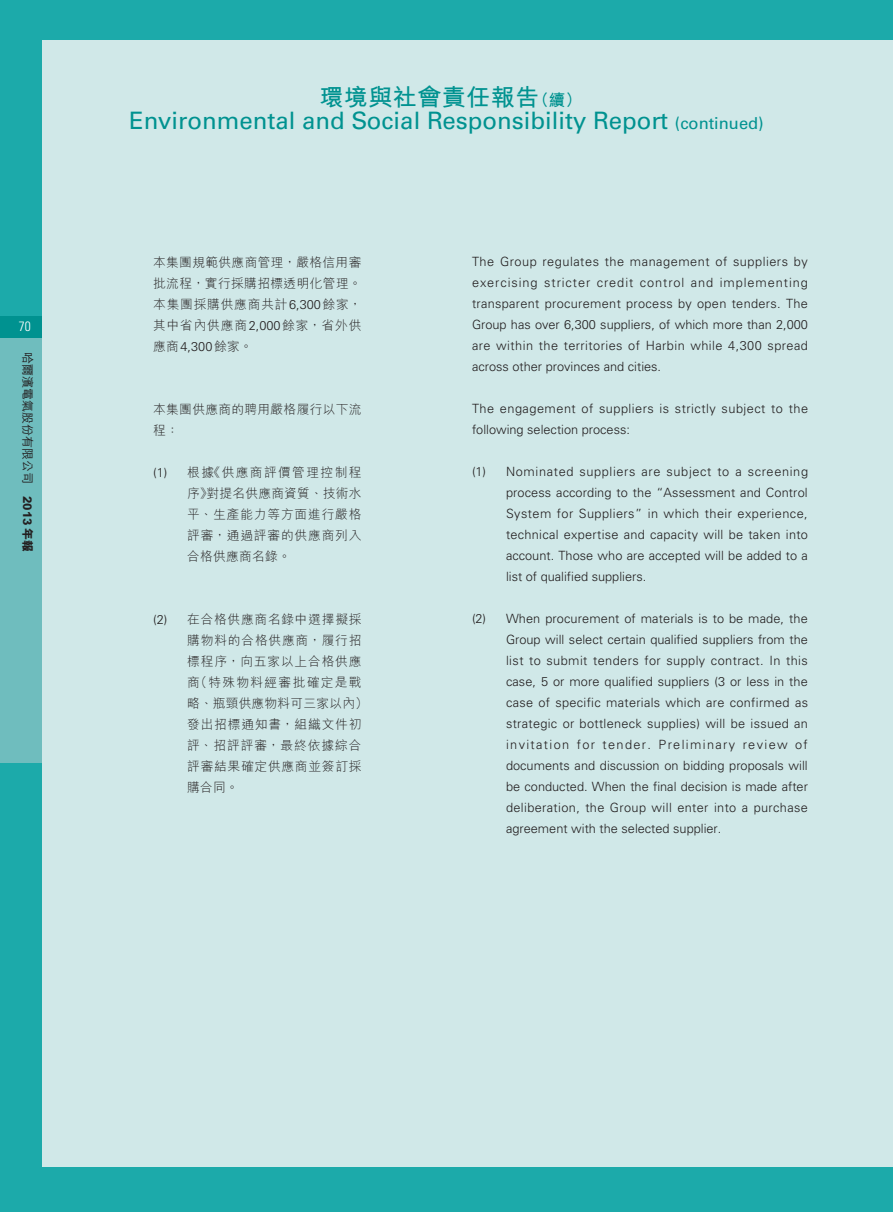
<style>
.page{position:relative;width:893px;height:1212px;background:#1caaaa}
.page>*{position:absolute;margin:0;border:0;box-sizing:border-box;transform-origin:0 0}
.t1{font:24px "Univers LT Std";color:#009290}
.t2{font:700 24px "M Hei HK";letter-spacing:.02em;color:#009290}
.t3{font:300 condensed 13.5px "Univers LT Std";color:#fff}
.t4{font:300 12.75px/21px "Univers LT Std";color:#231f20;text-align:justify}
.t5{font:300 12.75px/21px "M Hei HK";letter-spacing:.06em;color:#231f20;text-align:justify}
.t6{font:300 12.75px/21px "Univers LT Std";letter-spacing:.04em;color:#231f20}
.t7{font:300 12.75px/21px "M Hei HK";letter-spacing:.025em;color:#231f20}
.t8{font:500 12px "M Hei HK";color:#231f20}
.s1{font-weight:800}
.s2{font-size:16.5px}
.s3{font-family:"Univers LT Std"}
</style>
<div class="page">
<div style="left:0;top:316px;width:44px;height:447px;background:#6fbdbe"></div>
<div style="left:0;top:316px;width:44px;height:21px;background:#009290"></div>
<div style="left:43px;top:40px;width:850px;height:1126px;background:#d0e8e8"></div>
<p class="t3" style="left:19px;top:318px;width:13px">70</p>
<p class="t8" style="left:36px;top:352px;width:202px;rotate:90deg">哈爾濱電氣股份有限公司 <span class="s1">2013 年報</span></p>
<h1 class="t2" style="left:319px;top:80px;width:264px">環境與社會責任報告<span class="s2">（續）</span></h1>
<h1 class="t1" style="left:129px;top:106px;width:636px">Environmental and Social Responsibility Report <span class="s2">(continued)</span></h1>
<p class="t5" style="left:153px;top:251px;width:210px">本集團規範供應商管理，嚴格信用審批流程，實行採購招標透明化管理。本集團採購供應商共計<span class="s3">6,300</span>餘家，其中省內供應商<span class="s3">2,000</span>餘家，省外供應商<span class="s3">4,300</span>餘家。</p>
<p class="t7" style="left:153px;top:398px;width:210px">本集團供應商的聘用嚴格履行以下流程：</p>
<p class="t5" style="left:187px;top:461px;width:176px;text-indent:-34px"><span class="s3">(1)</span> 根據《供應商評價管理控制程序》對提名供應商資質、技術水平、生產能力等方面進行嚴格評審，通過評審的供應商列入合格供應商名錄。</p>
<p class="t5" style="left:187px;top:608px;width:182px;text-align:left;text-indent:-34px"><span class="s3">(2)</span> 在合格供應商名錄中選擇擬採購物料的合格供應商，履行招標程序，向五家以上合格供應商（特殊物料經審批確定是戰略、瓶頸供應物料可三家以內）發出招標通知書，組織文件初評、招評評審，最終依據綜合評審結果確定供應商並簽訂採購合同。</p>
<p class="t4" style="left:472px;top:251px;width:338px">The Group regulates the management of suppliers by exercising stricter credit control and implementing transparent procurement process by open tenders. The Group has over 6,300 suppliers, of which more than 2,000 are within the territories of Harbin while 4,300 spread across other provinces and cities.</p>
<p class="t6" style="left:472px;top:398px;width:338px">The engagement of suppliers is strictly subject to the following selection process:</p>
<p class="t4" style="left:506px;top:461px;width:304px;text-indent:-34px">(1) Nominated suppliers are subject to a screening process according to the “Assessment and Control System for Suppliers” in which their experience, technical expertise and capacity will be taken into account. Those who are accepted will be added to a list of qualified suppliers.</p>
<p class="t4" style="left:506px;top:608px;width:304px;text-indent:-34px">(2) When procurement of materials is to be made, the Group will select certain qualified suppliers from the list to submit tenders for supply contract. In this case, 5 or more qualified suppliers (3 or less in the case of specific materials which are confirmed as strategic or bottleneck supplies) will be issued an invitation for tender. Preliminary review of documents and discussion on bidding proposals will be conducted. When the final decision is made after deliberation, the Group will enter into a purchase agreement with the selected supplier.</p>
</div>
